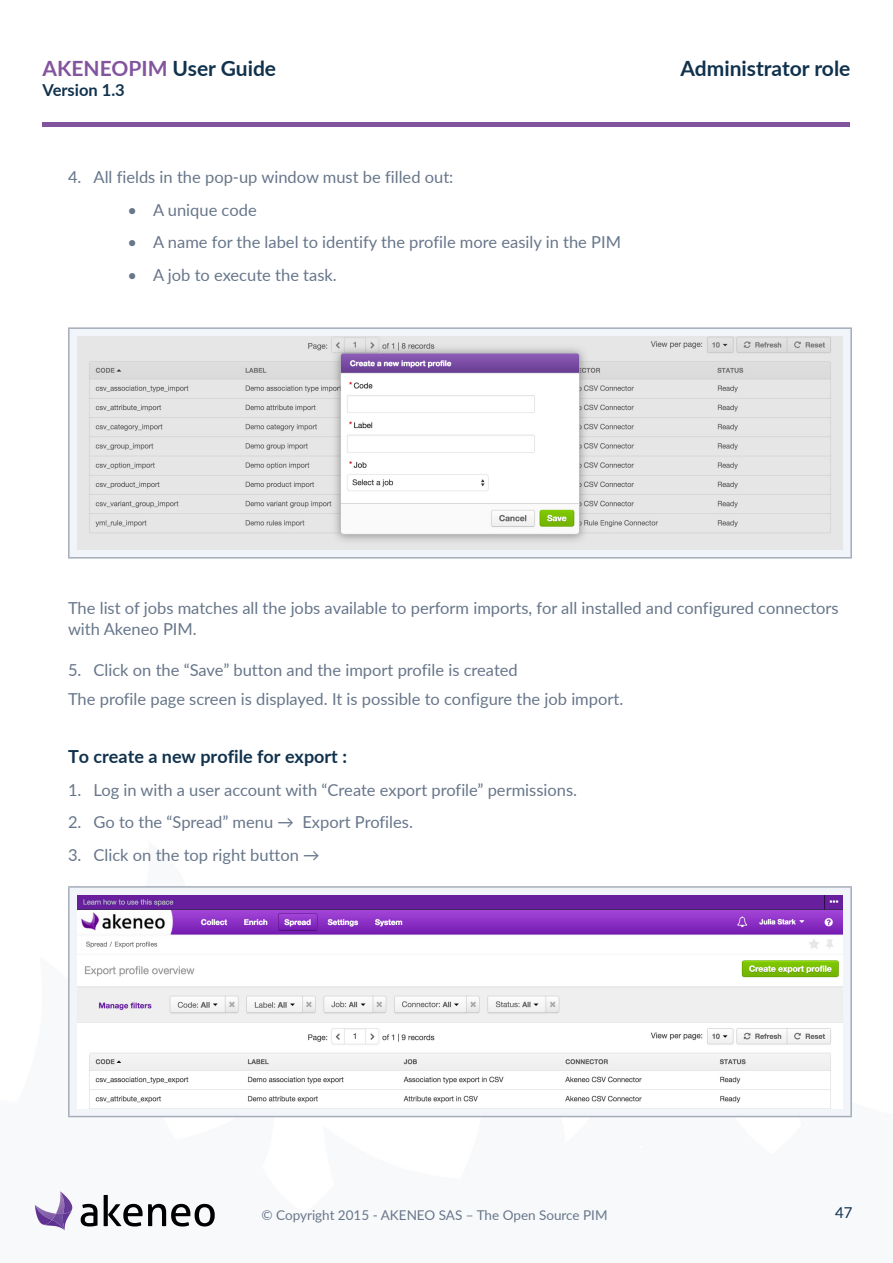
<style>
.page{position:relative;width:893px;height:1263px;background:#fff}
.page>*{position:absolute;margin:0;border:0;box-sizing:border-box;transform-origin:0 0}
.t1{font:700 21px "Lato";color:#83549e}
.t2{font:700 21px "Lato";color:#11324d}
.t3{font:700 18px "Lato";color:#11324d}
.Paragraphe{font:16.5px/21px "Lato";color:#67768a}
.t4{font:700 16.5px "Lato";color:#11324d}
.t5{font:15px "Lato";color:#11324d}
.t6{font:13.5px "Lato";color:#67768a}
.s1{color:#11324d}
</style>
<div class="page">
<hr style="left:43px;top:122px;width:807px;height:4px;background:#83549e">
<svg style="left:81px;top:1204px;width:17px;height:22px"></svg>
<svg style="left:104px;top:1195px;width:111px;height:31px"></svg>
<svg style="left:45px;top:1201px;width:17px;height:28px"></svg>
<img style="left:35px;top:1205px;width:17px;height:20px">
<img style="left:62px;top:1214px;width:8px;height:16px">
<img style="left:60px;top:1191px;width:12px;height:23px">
<div style="left:69px;top:328px;width:782px;height:230px;background:#f1f4f9"></div>
<hr style="left:68px;top:327px;width:784px;height:2px;background:#a4adb9">
<hr style="left:68px;top:329px;width:2px;height:228px;background:#a4adb9">
<hr style="left:850px;top:329px;width:2px;height:228px;background:#a4adb9">
<hr style="left:68px;top:557px;width:784px;height:1px;background:#a4adb9">
<img style="left:77px;top:337px;width:766px;height:212px">
<div style="left:69px;top:887px;width:782px;height:229px;background:#f1f4f9"></div>
<hr style="left:68px;top:886px;width:784px;height:2px;background:#a4adb9">
<hr style="left:68px;top:888px;width:2px;height:228px;background:#a4adb9">
<hr style="left:850px;top:888px;width:2px;height:228px;background:#a4adb9">
<hr style="left:68px;top:1116px;width:784px;height:1px;background:#a4adb9">
<img style="left:77px;top:895px;width:766px;height:213px">
<p class="t1" style="left:43px;top:53px;width:235px">AKENEOPIM <span class="s1">User Guide</span></p>
<p class="t4" style="left:43px;top:78px;width:84px">Version 1.3</p>
<p class="Paragraphe" style="left:68px;top:166px;width:387px">4. All fields in the pop-up window must be filled out:</p>
<p class="Paragraphe" style="left:128px;top:199px;width:131px">• A unique code</p>
<p class="Paragraphe" style="left:128px;top:231px;width:495px">• A name for the label to identify the profile more easily in the PIM</p>
<p class="Paragraphe" style="left:128px;top:264px;width:211px">• A job to execute the task.</p>
<p class="t2" style="left:680px;top:53px;width:171px">Administrator role</p>
<p class="Paragraphe" style="left:68px;top:596px;width:772px">The list of jobs matches all the jobs available to perform imports, for all installed and configured connectors with Akeneo PIM.</p>
<p class="Paragraphe" style="left:68px;top:658px;width:451px">5. Click on the “Save” button and the import profile is created</p>
<p class="Paragraphe" style="left:68px;top:688px;width:557px">The profile page screen is displayed. It is possible to configure the job import.</p>
<p class="t3" style="left:68px;top:743px;width:280px">To create a new profile for export :</p>
<p class="Paragraphe" style="left:68px;top:778px;width:510px">1. Log in with a user account with “Create export profile” permissions.</p>
<p class="Paragraphe" style="left:68px;top:811px;width:346px">2. Go to the “Spread” menu → Export Profiles.</p>
<p class="Paragraphe" style="left:68px;top:843px;width:253px">3. Click on the top right button →</p>
<p class="t6" style="left:261px;top:1206px;width:348px">© Copyright 2015 - AKENEO SAS – The Open Source PIM</p>
<p class="t5" style="left:835px;top:1202px;width:19px">47</p>
</div>
